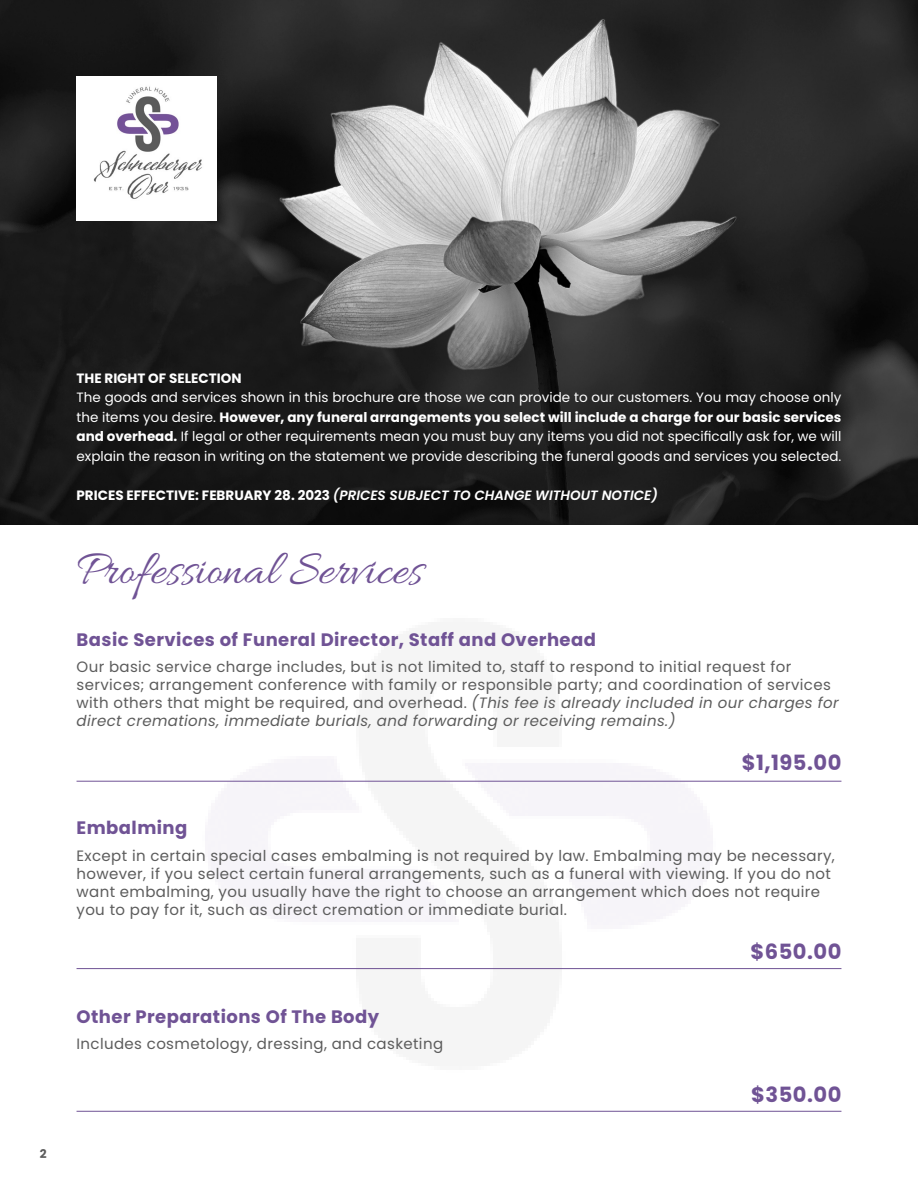
<style>
.page{position:relative;width:918px;height:1188px;background:#fff}
.page>*{position:absolute;margin:0;border:0;box-sizing:border-box;transform-origin:0 0}
.t1{font:49.5px "Allura";color:#705395}
.t2{font:700 21px "Poppins";letter-spacing:.025em;color:#705395}
.t3{font:700 18px "Poppins";letter-spacing:.025em;color:#705395}
.t4{font:15px/18px "Poppins";letter-spacing:.025em;color:#5c5c5c}
.t5{font:13.5px/19.5px "Poppins";color:#fff;text-align:justify}
.t6{font:italic 600 13.5px "Poppins";color:#fff}
.t7{font:700 13.5px "Poppins";color:#fff}
.t8{font:700 12px "Poppins";color:#5c5c5c}
.s1{font-weight:700}
.s2{font-weight:700;font-style:normal}
.s3{font-style:italic}
</style>
<div class="page">
<img style="left:0;top:0;width:918px;height:524px">
<img style="left:77px;top:77px;width:140px;height:143px">
<hr style="left:77px;top:781px;width:764px;height:1px;background:#705395">
<hr style="left:77px;top:968px;width:764px;height:1px;background:#705395">
<hr style="left:77px;top:1111px;width:764px;height:1px;background:#705395">
<p class="t8" style="left:40px;top:1147px;width:8px">2</p>
<p class="t7" style="left:77px;top:370px;width:167px">THE RIGHT OF SELECTION</p>
<p class="t5" style="left:77px;top:388px;width:767px">The goods and services shown in this brochure are those we can provide to our customers. You may choose only the items you desire. <span class="s1">However, any funeral arrangements you select will include a charge for our basic services and overhead.</span> If legal or other requirements mean you must buy any items you did not specifically ask for, we will explain the reason in writing on the statement we provide describing the funeral goods and services you selected.</p>
<p class="t6" style="left:77px;top:487px;width:583px"><span class="s2">PRICES EFFECTIVE: FEBRUARY 28. 2023</span> (PRICES SUBJECT TO CHANGE WITHOUT NOTICE)</p>
<h1 class="t1" style="left:77px;top:542px;width:348px">Professional Services</h1>
<p class="t3" style="left:77px;top:629px;width:521px">Basic Services of Funeral Director, Staff and Overhead</p>
<p class="t4" style="left:77px;top:658px;width:764px">Our basic service charge includes, but is not limited to, staff to respond to initial request for services; arrangement conference with family or responsible party; and coordination of services with others that might be required, and overhead. <span class="s3">(This fee is already included in our charges for direct cremations, immediate burials, and forwarding or receiving remains.)</span></p>
<h2 class="t2" style="left:742px;top:750px;width:101px">$1,195.00</h2>
<p class="t3" style="left:77px;top:817px;width:112px">Embalming</p>
<p class="t4" style="left:77px;top:846px;width:760px">Except in certain special cases embalming is not required by law. Embalming may be necessary, however, if you select certain funeral arrangements, such as a funeral with viewing. If you do not want embalming, you usually have the right to choose an arrangement which does not require you to pay for it, such as direct cremation or immediate burial.</p>
<p class="t3" style="left:77px;top:1006px;width:304px">Other Preparations Of The Body</p>
<p class="t4" style="left:77px;top:1035px;width:368px">Includes cosmetology, dressing, and casketing</p>
<h2 class="t2" style="left:750px;top:939px;width:92px">$650.00</h2>
<h2 class="t2" style="left:751px;top:1082px;width:92px">$350.00</h2>
</div>
